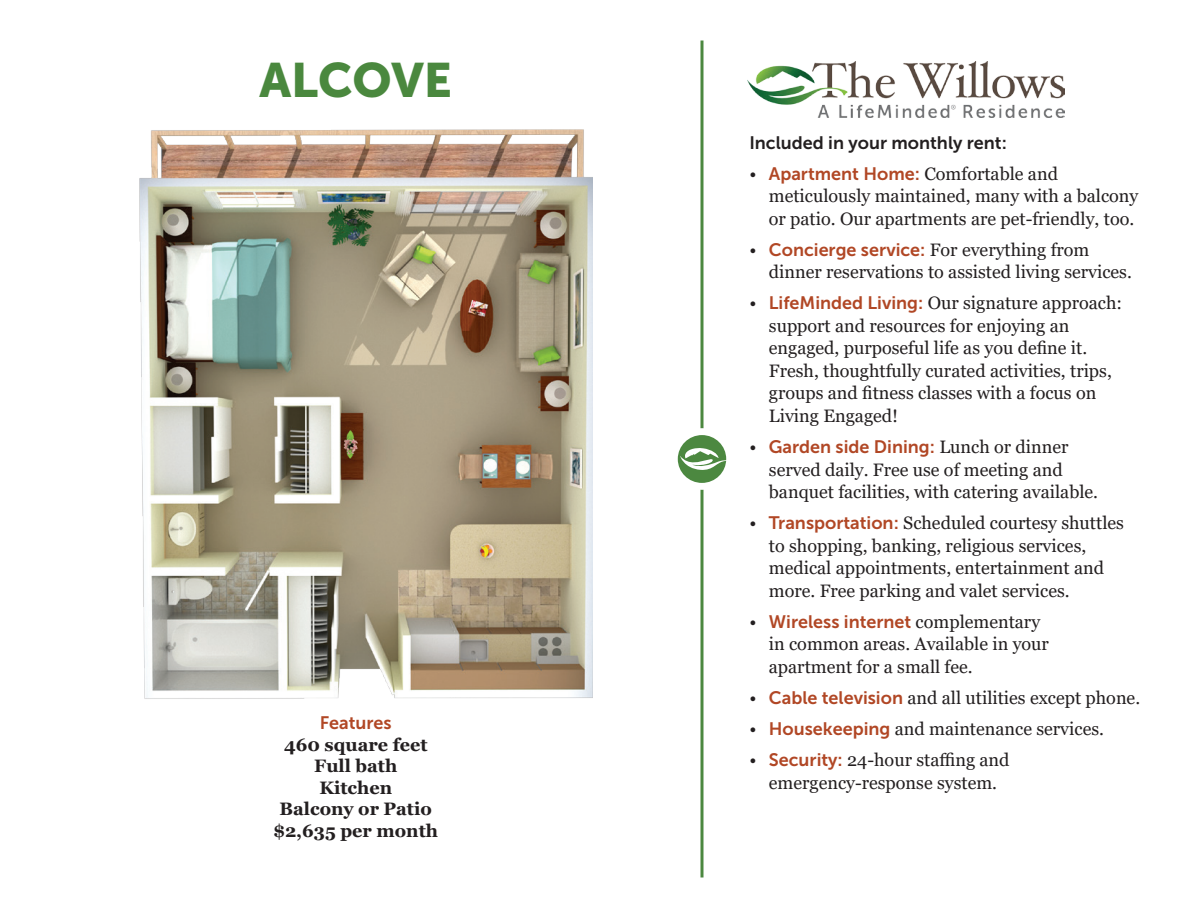
<style>
.page{position:relative;width:1188px;height:918px;background:#fff}
.page>*{position:absolute;margin:0;border:0;box-sizing:border-box;transform-origin:0 0}
.t1{font:48px "Museo Sans 900";letter-spacing:-.005em;color:#4a883e}
.t2{font:18px/22.5px "Georgia";color:#231f20}
.t3{font:18px "Museo Sans 700";color:#b14725}
.t4{font:700 18px/21.6px "Georgia";color:#231f20;text-align:center}
.t5{font:18px "Museo Sans 700";color:#231f20}
.s1{font-family:"Museo Sans 700";color:#b14725}
.s2{font-family:"Georgia";color:#231f20}
</style>
<div class="page">
<hr style="left:700px;top:41px;width:3px;height:837px;background:#4c8840">
<img style="left:748px;top:61px;width:317px;height:56px">
<svg style="left:677px;top:428px;width:50px;height:62px"></svg>
<img style="left:139px;top:129px;width:453px;height:570px">
<h1 class="t1" style="left:259px;top:53px;width:194px">ALCOVE</h1>
<p class="t3" style="left:320px;top:713px;width:73px">Features</p>
<p class="t4" style="left:273px;top:734px;width:166px">460 square feet<br>Full bath<br>Kitchen<br>Balcony or Patio $2,635 per month</p>
<p class="t5" style="left:749px;top:132px;width:259px">Included in your monthly rent:</p>
<p class="t2" style="left:769px;top:163px;width:371px;text-indent:-19px">• <span class="s1">Apartment Home:</span> Comfortable and meticulously maintained, many with a balcony or patio. Our apartments are pet-friendly, too.</p>
<p class="t2" style="left:769px;top:239px;width:365px;text-indent:-19px">• <span class="s1">Concierge service:</span> For everything from dinner reservations to assisted living services.</p>
<p class="t2" style="left:769px;top:292px;width:355px;text-indent:-19px">• <span class="s1">LifeMinded Living:</span> Our signature approach: support and resources for enjoying an engaged, purposeful life as you define it.<br>Fresh, thoughtfully curated activities, trips, groups and fitness classes with a focus on Living Engaged!</p>
<p class="t3" style="left:749px;top:437px;width:321px"><span class="s2">•</span> Garden side Dining: <span class="s2">Lunch or dinner</span></p>
<p class="t2" style="left:769px;top:458px;width:331px">served daily. Free use of meeting and banquet facilities, with catering available.</p>
<p class="t2" style="left:769px;top:512px;width:357px;text-indent:-19px">• <span class="s1">Transportation:</span> Scheduled courtesy shuttles to shopping, banking, religious services, medical appointments, entertainment and more. Free parking and valet services.</p>
<p class="t3" style="left:749px;top:612px;width:292px"><span class="s2">•</span> Wireless internet <span class="s2">complementary</span></p>
<p class="t2" style="left:769px;top:633px;width:282px">in common areas. Available in your apartment for a small fee.</p>
<p class="t2" style="left:749px;top:687px;width:392px">• <span class="s1">Cable television</span> and all utilities except phone.</p>
<p class="t2" style="left:749px;top:718px;width:356px">• <span class="s1">Housekeeping</span> and maintenance services.</p>
<p class="t2" style="left:749px;top:749px;width:262px;text-align:center">• <span class="s1">Security:</span> 24-hour staffing and emergency-response system.</p>
</div>
